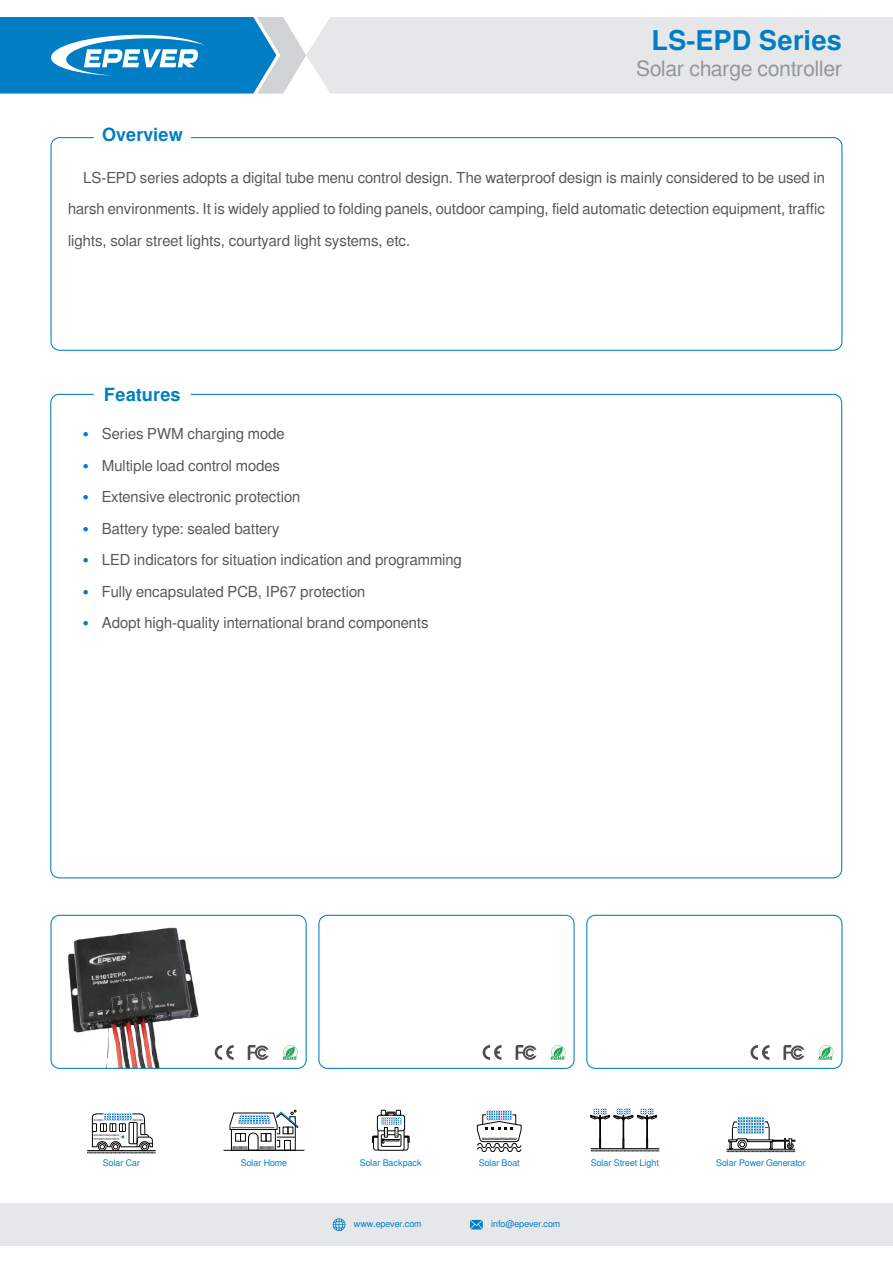
<style>
.page{position:relative;width:893px;height:1263px;background:#fff}
.page>*{position:absolute;margin:0;border:0;box-sizing:border-box;transform-origin:0 0}
.t1{font:700 27px "Free Sans";color:#007ec5}
.t2{font:21px "Free Sans";color:#939598}
.t3{font:700 18px "Free Sans";color:#007ec5}
.t4{font:15px/31.5px "Free Sans";color:#57585a;text-align:justify}
.t5{font:700 15px/31.5px "Free Sans";color:#007ec5;text-align:justify}
.t6{font:9px "Free Sans";color:#007ec5}
</style>
<div class="page">
<div style="left:306px;top:17px;width:587px;height:77px;background:#e6e7e9"></div>
<svg style="left:0;top:17px;width:306px;height:77px;background:#3797ce"></svg>
<div style="left:50px;top:137px;width:792px;height:214px;border:1px solid #007ec5;border-radius:9px"></div>
<svg style="left:87px;top:1113px;width:69px;height:41px"></svg>
<svg style="left:372px;top:1110px;width:38px;height:40px"></svg>
<svg style="left:477px;top:1110px;width:45px;height:42px"></svg>
<svg style="left:590px;top:1108px;width:69px;height:44px"></svg>
<div style="left:737px;top:1116px;width:27px;height:10px;border:1px solid #fff"></div>
<svg style="left:727px;top:1117px;width:68px;height:35px"></svg>
<hr style="left:223px;top:1150px;width:81px;height:1px;background:#050504">
<svg style="left:229px;top:1110px;width:71px;height:41px"></svg>
<img style="left:52px;top:915px;width:196px;height:152px">
<div style="left:50px;top:915px;width:257px;height:154px;border:1px solid #007ec5;border-radius:9px"></div>
<div style="left:318px;top:915px;width:257px;height:154px;border:1px solid #007ec5;border-radius:9px"></div>
<div style="left:586px;top:915px;width:256px;height:154px;border:1px solid #007ec5;border-radius:9px"></div>
<svg style="left:248px;top:1045px;width:21px;height:15px"></svg>
<svg style="left:283px;top:1045px;width:15px;height:15px"></svg>
<svg style="left:215px;top:1045px;width:19px;height:15px"></svg>
<svg style="left:516px;top:1045px;width:20px;height:15px"></svg>
<svg style="left:551px;top:1045px;width:15px;height:15px"></svg>
<svg style="left:483px;top:1045px;width:19px;height:15px"></svg>
<svg style="left:783px;top:1045px;width:21px;height:15px"></svg>
<svg style="left:818px;top:1045px;width:15px;height:15px"></svg>
<svg style="left:750px;top:1045px;width:19px;height:15px"></svg>
<div style="left:0;top:1203px;width:893px;height:43px;background:#e6e7e9"></div>
<svg style="left:470px;top:1220px;width:13px;height:9px"></svg>
<svg style="left:333px;top:1218px;width:12px;height:13px"></svg>
<p class="t3" style="left:102px;top:127px;width:82px">Overview</p>
<h1 class="t1" style="left:651px;top:29px;width:192px">LS-EPD Series</h1>
<h2 class="t2" style="left:636px;top:59px;width:207px">Solar charge controller</h2>
<p class="t4" style="left:68px;top:162px;width:758px;text-indent:15px">LS-EPD series adopts a digital tube menu control design. The waterproof design is mainly considered to be used in harsh environments. It is widely applied to folding panels, outdoor camping, field automatic detection equipment, traffic lights, solar street lights, courtyard light systems, etc.</p>
<p class="t3" style="left:104px;top:386px;width:78px">Features</p>
<p class="t5" style="left:83px;top:419px;width:7px">ï ï ï ï ï ï ï</p>
<p class="t4" style="left:102px;top:419px;width:361px;text-align:left">Series PWM charging mode<br>Multiple load control modes<br>Extensive electronic protection<br>Battery type: sealed battery<br>LED indicators for situation indication and programming Fully encapsulated PCB, IP67 protection<br>Adopt high-quality international brand components</p>
<p class="t6" style="left:103px;top:1158px;width:39px">Solar Car</p>
<p class="t6" style="left:241px;top:1158px;width:48px">Solar Home</p>
<p class="t6" style="left:360px;top:1158px;width:64px">Solar Backpack</p>
<p class="t6" style="left:479px;top:1158px;width:43px">Solar Boat</p>
<p class="t6" style="left:591px;top:1158px;width:70px">Solar Street Light</p>
<p class="t6" style="left:716px;top:1158px;width:91px">Solar Power Generator</p>
<p class="t6" style="left:354px;top:1220px;width:69px">www.epever.com</p>
<p class="t6" style="left:491px;top:1220px;width:71px">info@epever.com</p>
</div>
